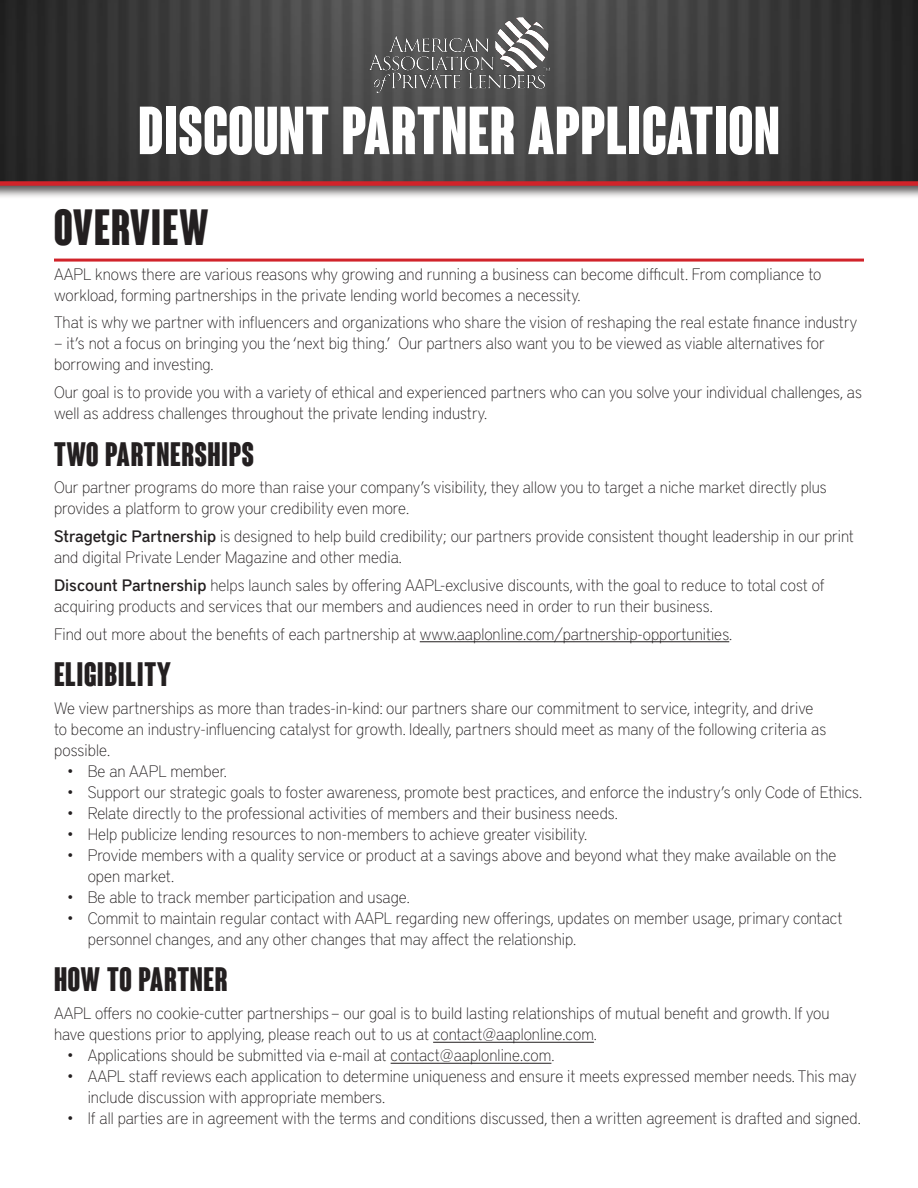
<style>
.page{position:relative;width:918px;height:1188px;background:#fff}
.page>*{position:absolute;margin:0;border:0;box-sizing:border-box;transform-origin:0 0}
.t1{font:700 condensed 66px "Coluna";letter-spacing:.01em;color:#fff}
.t2{font:700 condensed 49.5px "Coluna";letter-spacing:.02em;color:#231f20}
.t3{font:700 condensed 33px "Coluna";letter-spacing:.02em;color:#231f20}
.t4{font:100 16.5px/21px "District Pro";color:#231f20}
.s1{font-weight:500}
</style>
<div class="page">
<div style="left:0;top:0;width:918px;height:199px;background:#231f20;opacity:.75"></div>
<svg style="left:0;top:0;width:918px;height:186px;background:#413c3c"></svg>
<img style="left:369px;top:18px;width:180px;height:74px">
<hr style="left:54px;top:259px;width:810px;height:3px;background:#d1232a">
<hr style="left:420px;top:642px;width:309px;height:1px;background:#231f20">
<hr style="left:433px;top:1042px;width:161px;height:1px;background:#231f20">
<hr style="left:391px;top:1063px;width:160px;height:1px;background:#231f20">
<p class="t1" style="left:138px;top:95px;width:643px">DISCOUNT PARTNER APPLICATION</p>
<p class="t2" style="left:54px;top:201px;width:156px">OVERVIEW</p>
<p class="t4" style="left:54px;top:262px;width:769px">AAPL knows there are various reasons why growing and running a business can become difficult. From compliance to workload, forming partnerships in the private lending world becomes a necessity.</p>
<p class="t4" style="left:54px;top:311px;width:805px">That is why we partner with influencers and organizations who share the vision of reshaping the real estate finance industry</p>
<p class="t4" style="left:54px;top:332px;width:772px">– it’s not a focus on bringing you the ‘next big thing.’ Our partners also want you to be viewed as viable alternatives for borrowing and investing.</p>
<p class="t4" style="left:54px;top:381px;width:809px">Our goal is to provide you with a variety of ethical and experienced partners who can you solve your individual challenges, as well as address challenges throughout the private lending industry.</p>
<p class="t3" style="left:54px;top:436px;width:202px">TWO PARTNERSHIPS</p>
<p class="t4" style="left:54px;top:476px;width:774px">Our partner programs do more than raise your company’s visibility, they allow you to target a niche market directly plus provides a platform to grow your credibility even more.</p>
<p class="t4" style="left:54px;top:525px;width:801px"><span class="s1">Stragetgic Partnership</span> is designed to help build credibility; our partners provide consistent thought leadership in our print and digital Private Lender Magazine and other media.</p>
<p class="t4" style="left:54px;top:574px;width:772px"><span class="s1">Discount Partnership</span> helps launch sales by offering AAPL-exclusive discounts, with the goal to reduce to total cost of acquiring products and services that our members and audiences need in order to run their business.</p>
<p class="t4" style="left:54px;top:622px;width:680px">Find out more about the benefits of each partnership at www.aaplonline.com/partnership-opportunities.</p>
<p class="t3" style="left:54px;top:656px;width:119px">ELIGIBILITY</p>
<p class="t4" style="left:54px;top:696px;width:774px">We view partnerships as more than trades-in-kind: our partners share our commitment to service, integrity, and drive to become an industry-influencing catalyst for growth. Ideally, partners should meet as many of the following criteria as possible.</p>
<p class="t4" style="left:68px;top:759px;width:161px">• Be an AAPL member.</p>
<p class="t4" style="left:68px;top:780px;width:796px">• Support our strategic goals to foster awareness, promote best practices, and enforce the industry’s only Code of Ethics.</p>
<p class="t4" style="left:68px;top:801px;width:552px">• Relate directly to the professional activities of members and their business needs.</p>
<p class="t4" style="left:68px;top:822px;width:521px">• Help publicize lending resources to non-members to achieve greater visibility.</p>
<p class="t4" style="left:88px;top:843px;width:750px;text-indent:-20px">• Provide members with a quality service or product at a savings above and beyond what they make available on the open market.</p>
<p class="t4" style="left:68px;top:885px;width:344px">• Be able to track member participation and usage.</p>
<p class="t4" style="left:88px;top:906px;width:756px;text-indent:-20px">• Commit to maintain regular contact with AAPL regarding new offerings, updates on member usage, primary contact personnel changes, and any other changes that may affect the relationship.</p>
<p class="t3" style="left:54px;top:962px;width:175px">HOW TO PARTNER</p>
<p class="t4" style="left:54px;top:1002px;width:777px">AAPL offers no cookie-cutter partnerships – our goal is to build lasting relationships of mutual benefit and growth. If you have questions prior to applying, please reach out to us at contact@aaplonline.com.</p>
<p class="t4" style="left:68px;top:1044px;width:489px">• Applications should be submitted via e-mail at contact@aaplonline.com.</p>
<p class="t4" style="left:88px;top:1065px;width:770px;text-indent:-20px">• AAPL staff reviews each application to determine uniqueness and ensure it meets expressed member needs. This may include discussion with appropriate members.</p>
<p class="t4" style="left:68px;top:1107px;width:795px">• If all parties are in agreement with the terms and conditions discussed, then a written agreement is drafted and signed.</p>
</div>
